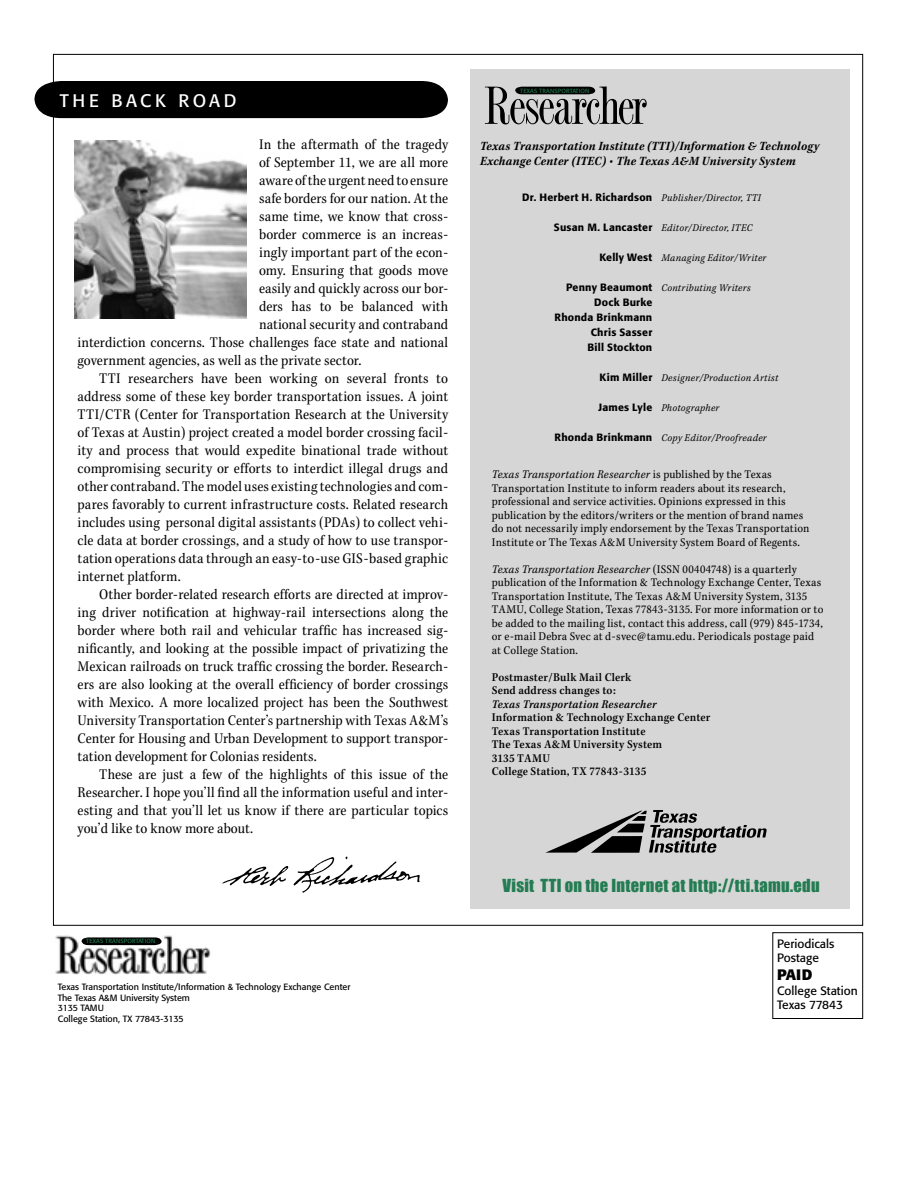
<style>
.page{position:relative;width:918px;height:1188px;background:#fff}
.page>*{position:absolute;margin:0;border:0;box-sizing:border-box;transform-origin:0 0}
.t1{font:18px "Formata";letter-spacing:.2em;color:#fff}
.t2{font:16.5px "Impact";letter-spacing:.02em;color:#237c52}
.t3{font:15px "Kepl MM 385 450 10";letter-spacing:.005em;color:#000}
.t4{font:700 15px "Formata";color:#000}
.t5{font:12.75px/15px "Kepl MM It 650 450 8";letter-spacing:.01em;color:#000}
.t6{font:12px/13.5px "Kepl MM 385 450 8";letter-spacing:.01em;color:#000}
.t7{font:12px/13.5px "Kepl MM 535 450 8";letter-spacing:.01em;color:#000}
.t8{font:12px "Kepl MM It 385 450 8";letter-spacing:.015em;color:#000}
.t9{font:12px/14.4px "Formata";color:#000}
.t10{font:12px "Kepl MM It 535 450 8";letter-spacing:.015em;color:#000}
.t11{font:10.5px "Kepl MM It 385 450 7";letter-spacing:.02em;color:#000}
.t12{font:500 10.5px/15px "Formata";letter-spacing:.02em;color:#000;text-align:right}
.t13{font:9px/10.5px "Formata";color:#000}
.t14{font:6px "Formata";letter-spacing:.02em;color:#237c52}
.s1{font-family:"Kepl MM 385 450 8"}
</style>
<div class="page">
<div style="left:34px;top:81px;width:414px;height:37px;background:#000"></div>
<div style="left:470px;top:69px;width:380px;height:840px;background:#d6d6d6"></div>
<img style="left:55px;top:935px;width:156px;height:40px">
<svg style="left:82px;top:937px;width:80px;height:8px"></svg>
<div style="left:772px;top:932px;width:91px;height:87px;border:1px solid #000"></div>
<img style="left:222px;top:856px;width:198px;height:37px">
<img style="left:75px;top:140px;width:171px;height:178px">
<svg style="left:546px;top:810px;width:221px;height:43px"></svg>
<svg style="left:485px;top:86px;width:162px;height:38px"></svg>
<p class="t1" style="left:60px;top:89px;width:178px">THE BACK ROAD</p>
<p class="t3" style="left:259px;top:136px;width:191px">In the aftermath of the tragedy</p>
<p class="t3" style="left:259px;top:154px;width:191px">of September 11, we are all more</p>
<p class="t3" style="left:259px;top:172px;width:191px">aware of the urgent need to ensure</p>
<p class="t3" style="left:259px;top:190px;width:191px">safe borders for our nation. At the</p>
<p class="t3" style="left:259px;top:208px;width:191px">same time, we know that cross-</p>
<p class="t3" style="left:259px;top:226px;width:191px">border commerce is an increas-</p>
<p class="t3" style="left:259px;top:244px;width:191px">ingly important part of the econ-</p>
<p class="t3" style="left:259px;top:262px;width:191px">omy. Ensuring that goods move</p>
<p class="t3" style="left:259px;top:280px;width:191px">easily and quickly across our bor-</p>
<p class="t3" style="left:259px;top:298px;width:191px">ders has to be balanced with</p>
<p class="t3" style="left:259px;top:316px;width:191px">national security and contraband</p>
<p class="t3" style="left:78px;top:334px;width:372px">interdiction concerns. Those challenges face state and national</p>
<p class="t3" style="left:78px;top:352px;width:286px">government agencies, as well as the private sector.</p>
<p class="t3" style="left:99px;top:370px;width:350px">TTI researchers have been working on several fronts to</p>
<p class="t3" style="left:78px;top:388px;width:372px">address some of these key border transportation issues. A joint</p>
<p class="t3" style="left:78px;top:406px;width:372px">TTI/CTR (Center for Transportation Research at the University</p>
<p class="t3" style="left:78px;top:424px;width:372px">of Texas at Austin) project created a model border crossing facil-</p>
<p class="t3" style="left:78px;top:442px;width:372px">ity and process that would expedite binational trade without</p>
<p class="t3" style="left:78px;top:460px;width:372px">compromising security or efforts to interdict illegal drugs and</p>
<p class="t3" style="left:78px;top:478px;width:372px">other contraband. The model uses existing technologies and com-</p>
<p class="t3" style="left:78px;top:496px;width:372px">pares favorably to current infrastructure costs. Related research</p>
<p class="t3" style="left:78px;top:514px;width:372px">includes using personal digital assistants (PDAs) to collect vehi-</p>
<p class="t3" style="left:78px;top:532px;width:372px">cle data at border crossings, and a study of how to use transpor-</p>
<p class="t3" style="left:78px;top:550px;width:372px">tation operations data through an easy-to-use GIS-based graphic</p>
<p class="t3" style="left:78px;top:568px;width:105px">internet platform.</p>
<p class="t3" style="left:99px;top:586px;width:350px">Other border-related research efforts are directed at improv-</p>
<p class="t3" style="left:78px;top:604px;width:372px">ing driver notification at highway-rail intersections along the</p>
<p class="t3" style="left:78px;top:622px;width:372px">border where both rail and vehicular traffic has increased sig-</p>
<p class="t3" style="left:78px;top:640px;width:372px">nificantly, and looking at the possible impact of privatizing the</p>
<p class="t3" style="left:78px;top:658px;width:372px">Mexican railroads on truck traffic crossing the border. Research-</p>
<p class="t3" style="left:78px;top:676px;width:372px">ers are also looking at the overall efficiency of border crossings</p>
<p class="t3" style="left:78px;top:694px;width:372px">with Mexico. A more localized project has been the Southwest</p>
<p class="t3" style="left:78px;top:712px;width:372px">University Transportation Center’s partnership with Texas A&amp;M’s</p>
<p class="t3" style="left:78px;top:730px;width:372px">Center for Housing and Urban Development to support transpor-</p>
<p class="t3" style="left:78px;top:748px;width:241px">tation development for Colonias residents.</p>
<p class="t3" style="left:99px;top:766px;width:350px">These are just a few of the highlights of this issue of the</p>
<p class="t3" style="left:78px;top:784px;width:372px">Researcher. I hope you’ll find all the information useful and inter-</p>
<p class="t3" style="left:78px;top:802px;width:372px">esting and that you’ll let us know if there are particular topics</p>
<p class="t3" style="left:78px;top:820px;width:177px">you’d like to know more about.</p>
<p class="t14" style="left:86px;top:937px;width:71px">TEXAS TRANSPORTATION</p>
<p class="t13" style="left:58px;top:982px;width:294px">Texas Transportation Institute/Information &amp; Technology Exchange Center The Texas A&amp;M University System<br>3135 TAMU<br>College Station, TX 77843-3135</p>
<p class="t14" style="left:520px;top:87px;width:71px">TEXAS TRANSPORTATION</p>
<p class="t5" style="left:480px;top:138px;width:341px">Texas Transportation Institute (TTI)/Information &amp; Technology<br>Exchange Center (ITEC) • The Texas A&amp;M University System</p>
<p class="t12" style="left:522px;top:190px;width:132px">Dr. Herbert H. Richardson</p>
<p class="t12" style="left:554px;top:220px;width:100px">Susan M. Lancaster</p>
<p class="t12" style="left:599px;top:250px;width:54px">Kelly West</p>
<p class="t12" style="left:555px;top:280px;width:99px">Penny Beaumont<br>Dock Burke<br>Rhonda Brinkmann<br>Chris Sasser<br>Bill Stockton</p>
<p class="t12" style="left:600px;top:370px;width:54px">Kim Miller</p>
<p class="t12" style="left:598px;top:400px;width:55px">James Lyle</p>
<p class="t12" style="left:555px;top:430px;width:99px">Rhonda Brinkmann</p>
<p class="t11" style="left:662px;top:192px;width:101px">Publisher/Director, TTI</p>
<p class="t11" style="left:662px;top:222px;width:92px">Editor/Director, ITEC</p>
<p class="t11" style="left:662px;top:252px;width:106px">Managing Editor/Writer</p>
<p class="t11" style="left:662px;top:282px;width:91px">Contributing Writers</p>
<p class="t11" style="left:662px;top:372px;width:118px">Designer/Production Artist</p>
<p class="t11" style="left:662px;top:402px;width:60px">Photographer</p>
<p class="t11" style="left:662px;top:432px;width:107px">Copy Editor/Proofreader</p>
<p class="t8" style="left:492px;top:468px;width:282px">Texas Transportation Researcher <span class="s1">is published by the Texas</span></p>
<p class="t6" style="left:492px;top:481px;width:319px">Transportation Institute to inform readers about its research, professional and service activities. Opinions expressed in this publication by the editors/writers or the mention of brand names do not necessarily imply endorsement by the Texas Transportation Institute or The Texas A&amp;M University System Board of Regents.</p>
<p class="t8" style="left:492px;top:562px;width:307px">Texas Transportation Researcher <span class="s1">(ISSN 00404748) is a quarterly</span></p>
<p class="t6" style="left:492px;top:576px;width:333px">publication of the Information &amp; Technology Exchange Center, Texas Transportation Institute, The Texas A&amp;M University System, 3135<br>TAMU, College Station, Texas 77843-3135. For more information or to be added to the mailing list, contact this address, call (979) 845-1734, or e-mail Debra Svec at d-svec@tamu.edu. Periodicals postage paid at College Station.</p>
<p class="t7" style="left:492px;top:670px;width:141px">Postmaster/Bulk Mail Clerk<br>Send address changes to:</p>
<p class="t10" style="left:492px;top:697px;width:166px">Texas Transportation Researcher</p>
<p class="t7" style="left:492px;top:711px;width:220px">Information &amp; Technology Exchange Center<br>Texas Transportation Institute<br>The Texas A&amp;M University System<br>3135 TAMU<br>College Station, TX 77843-3135</p>
<p class="t2" style="left:502px;top:876px;width:319px">Visit TTI on the Internet at http://tti.tamu.edu</p>
<p class="t9" style="left:777px;top:936px;width:59px">Periodicals<br>Postage</p>
<p class="t4" style="left:777px;top:966px;width:37px">PAID</p>
<p class="t9" style="left:777px;top:983px;width:82px">College Station<br>Texas 77843</p>
</div>
